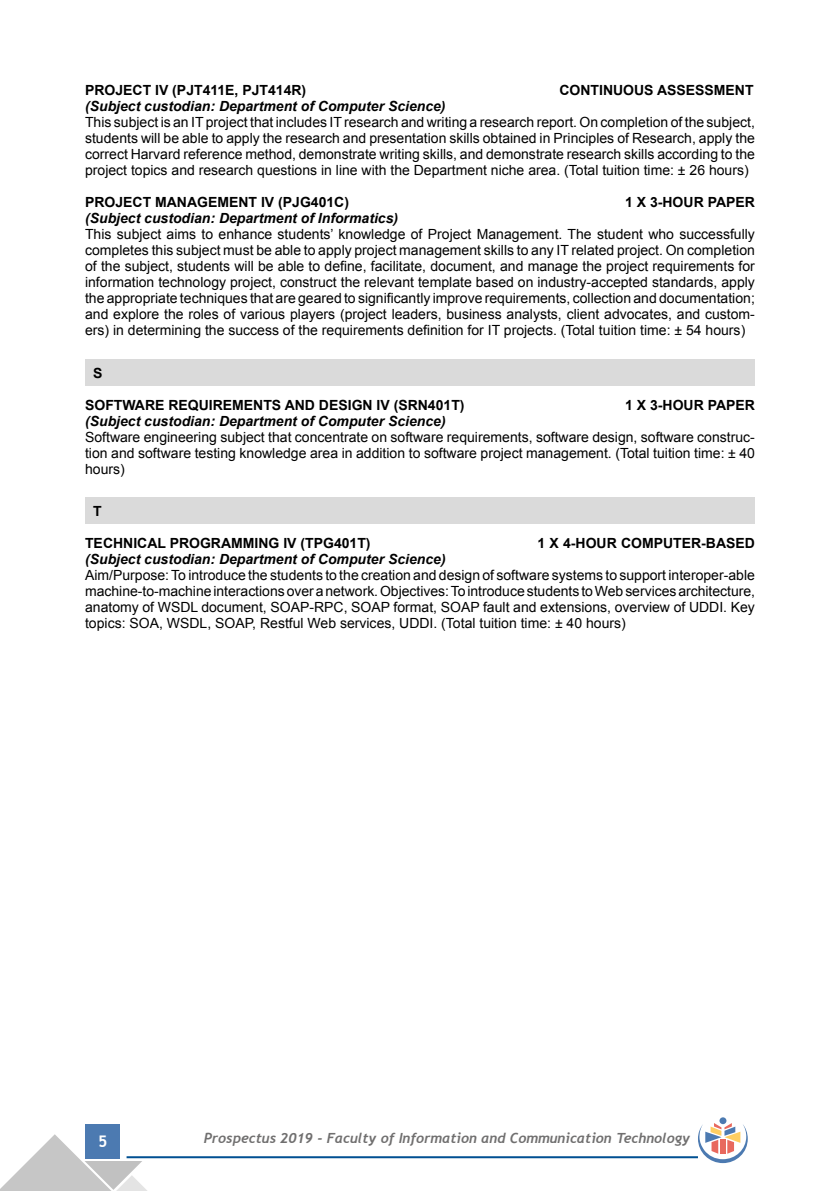
<style>
.page{position:relative;width:840px;height:1191px;background:#fff}
.page>*{position:absolute;margin:0;border:0;box-sizing:border-box;transform-origin:0 0}
.t1{font:700 16px "Trebuchet MS";color:#fff}
.t2{font:14px/16px "Arial";color:#000;text-align:justify}
.t3{font:700 14px "Arial";color:#000}
.t4{font:italic 700 14px "Arial";color:#000}
.t5{font:italic 700 14px "Trebuchet";color:#706f6f}
</style>
<div class="page">
<div style="left:86px;top:1124px;width:34px;height:34px;background:#4c7ab1"></div>
<hr style="left:126px;top:1156px;width:571px;height:2px;background:#005092">
<svg style="left:0;top:1134px;width:148px;height:57px"></svg>
<div style="left:719px;top:1117px;width:7px;height:7px;background:#4c7ab1;border-radius:50%"></div>
<svg style="left:697px;top:1123px;width:50px;height:40px"></svg>
<div style="left:85px;top:359px;width:669px;height:26px;background:#dadada"></div>
<div style="left:85px;top:497px;width:669px;height:27px;background:#dadada"></div>
<p class="t3" style="left:85px;top:80px;width:222px">PROJECT IV (PJT411E, PJT414R)</p>
<p class="t3" style="left:559px;top:80px;width:195px">CONTINUOUS ASSESSMENT</p>
<p class="t4" style="left:85px;top:97px;width:362px">(Subject custodian: Department of Computer Science)</p>
<p class="t2" style="left:85px;top:114px;width:671px">This subject is an IT project that includes IT research and writing a research report. On completion of the subject, students will be able to apply the research and presentation skills obtained in Principles of Research, apply the correct Harvard reference method, demonstrate writing skills, and demonstrate research skills according to the project topics and research questions in line with the Department niche area. (Total tuition time: ± 26 hours)</p>
<p class="t3" style="left:85px;top:192px;width:265px">PROJECT MANAGEMENT IV (PJG401C)</p>
<p class="t3" style="left:624px;top:192px;width:131px">1 X 3-HOUR PAPER</p>
<p class="t4" style="left:85px;top:209px;width:314px">(Subject custodian: Department of Informatics)</p>
<p class="t2" style="left:85px;top:226px;width:671px">This subject aims to enhance students’ knowledge of Project Management. The student who successfully completes this subject must be able to apply project management skills to any IT related project. On completion of the subject, students will be able to define, facilitate, document, and manage the project requirements for information technology project, construct the relevant template based on industry-accepted standards, apply the appropriate techniques that are geared to significantly improve requirements, collection and documentation; and explore the roles of various players (project leaders, business analysts, client advocates, and custom&shy;ers) in determining the success of the requirements definition for IT projects. (Total tuition time: ± 54 hours)</p>
<p class="t3" style="left:93px;top:363px;width:11px">S</p>
<p class="t3" style="left:85px;top:395px;width:381px">SOFTWARE REQUIREMENTS AND DESIGN IV (SRN401T)</p>
<p class="t3" style="left:624px;top:395px;width:131px">1 X 3-HOUR PAPER</p>
<p class="t4" style="left:85px;top:411px;width:362px">(Subject custodian: Department of Computer Science)</p>
<p class="t2" style="left:85px;top:428px;width:671px">Software engineering subject that concentrate on software requirements, software design, software construc&shy;tion and software testing knowledge area in addition to software project management. (Total tuition time: ± 40 hours)</p>
<p class="t3" style="left:93px;top:501px;width:10px">T</p>
<p class="t3" style="left:85px;top:533px;width:287px">TECHNICAL PROGRAMMING IV (TPG401T)</p>
<p class="t3" style="left:537px;top:533px;width:219px">1 X 4-HOUR COMPUTER-BASED</p>
<p class="t4" style="left:85px;top:549px;width:362px">(Subject custodian: Department of Computer Science)</p>
<p class="t2" style="left:85px;top:567px;width:671px">Aim/Purpose: To introduce the students to the creation and design of software systems to support interoper-able machine-to-machine interactions over a network. Objectives: To introduce students to Web services architecture, anatomy of WSDL document, SOAP-RPC, SOAP format, SOAP fault and extensions, overview of UDDI. Key topics: SOA, WSDL, SOAP, Restful Web services, UDDI. (Total tuition time: ± 40 hours)</p>
<p class="t1" style="left:98px;top:1131px;width:11px">5</p>
<p class="t5" style="left:204px;top:1129px;width:487px">Prospectus 2019 - Faculty of Information and Communication Technology</p>
</div>
